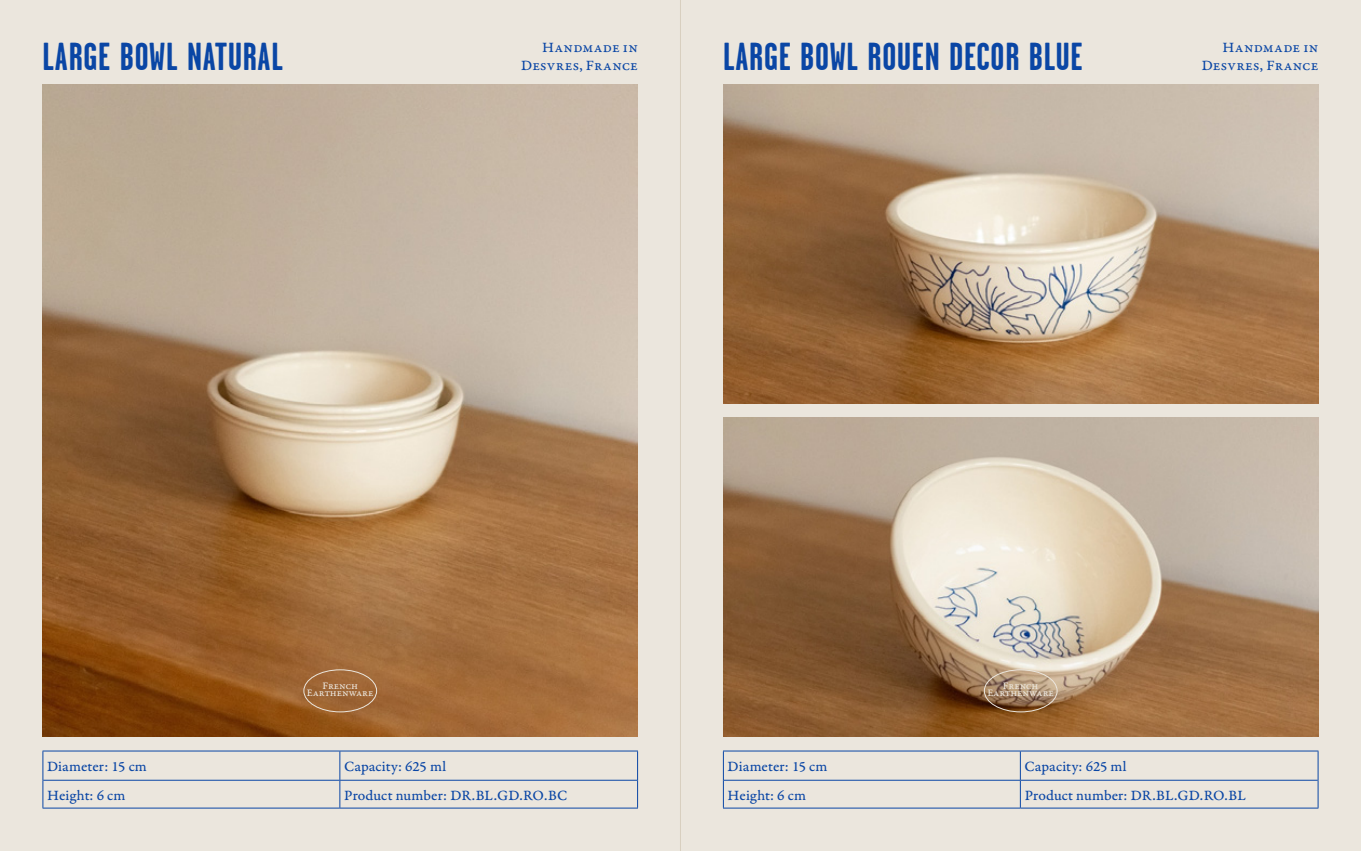
<style>
.page{position:relative;width:1361px;height:851px;background:#fff}
.page>*{position:absolute;margin:0;border:0;box-sizing:border-box;transform-origin:0 0}
.t1{font:700 39px "Garage Gothic";letter-spacing:.02em;color:#0a46a5}
.t2{font:15px/18.5px "Garamond Premr Pro Capt";letter-spacing:.005em;color:#0a46a5;text-align:right}
.t3{font:10.5px/7.5px "Garamond Premr Pro Capt";letter-spacing:-.02em;color:#ebe6dd;text-align:center}
</style>
<div class="page">
<div style="left:0;top:0;width:1361px;height:850px;background:#ebe6dd"></div>
<img style="left:43px;top:84px;width:595px;height:652px">
<img style="left:723px;top:84px;width:595px;height:319px">
<img style="left:723px;top:417px;width:595px;height:319px">
<hr style="left:723px;top:750px;width:297px;height:1px;background:#0a46a5">
<hr style="left:1020px;top:750px;width:298px;height:1px;background:#0a46a5">
<hr style="left:724px;top:779px;width:296px;height:1px;background:#0a46a5">
<hr style="left:1020px;top:779px;width:297px;height:1px;background:#0a46a5">
<hr style="left:723px;top:807px;width:297px;height:1px;background:#0a46a5">
<hr style="left:1020px;top:807px;width:298px;height:1px;background:#0a46a5">
<svg style="left:723px;top:751px;width:1px;height:56px"></svg>
<svg style="left:1020px;top:751px;width:1px;height:56px"></svg>
<svg style="left:1317px;top:751px;width:1px;height:56px"></svg>
<hr style="left:43px;top:750px;width:297px;height:1px;background:#0a46a5">
<hr style="left:340px;top:750px;width:298px;height:1px;background:#0a46a5">
<hr style="left:43px;top:779px;width:297px;height:1px;background:#0a46a5">
<hr style="left:340px;top:779px;width:297px;height:1px;background:#0a46a5">
<hr style="left:43px;top:807px;width:297px;height:1px;background:#0a46a5">
<hr style="left:340px;top:807px;width:298px;height:1px;background:#0a46a5">
<svg style="left:43px;top:751px;width:1px;height:56px"></svg>
<svg style="left:339px;top:751px;width:1px;height:56px"></svg>
<svg style="left:637px;top:751px;width:1px;height:56px"></svg>
<div style="left:303px;top:669px;width:74px;height:43px;border:1px solid #ebe6dd;border-radius:50%"></div>
<div style="left:984px;top:669px;width:73px;height:43px;border:1px solid #ebe6dd;border-radius:50%"></div>
<p class="t2" style="left:521px;top:38px;width:118px">Handmade in<br>Desvres, France</p>
<p class="t2" style="left:1201px;top:38px;width:118px">Handmade in<br>Desvres, France</p>
<h1 class="t1" style="left:43px;top:36px;width:242px">LARGE BOWL NATURAL</h1>
<h1 class="t1" style="left:723px;top:36px;width:361px">LARGE BOWL ROUEN DECOR BLUE</h1>
<p class="t3" style="left:307px;top:681px;width:68px">French<br>Earthenware</p>
<p class="t3" style="left:987px;top:681px;width:68px">French<br>Earthenware</p>
<p class="t2" style="left:47px;top:757px;width:101px">Diameter: 15 cm</p>
<p class="t2" style="left:344px;top:757px;width:103px">Capacity: 625 ml</p>
<p class="t2" style="left:47px;top:785px;width:80px">Height: 6 cm</p>
<p class="t2" style="left:344px;top:785px;width:225px">Product number: DR.BL.GD.RO.BC</p>
<p class="t2" style="left:727px;top:757px;width:101px">Diameter: 15 cm</p>
<p class="t2" style="left:1024px;top:757px;width:103px">Capacity: 625 ml</p>
<p class="t2" style="left:727px;top:785px;width:80px">Height: 6 cm</p>
<p class="t2" style="left:1024px;top:785px;width:222px">Product number: DR.BL.GD.RO.BL</p>
</div>
